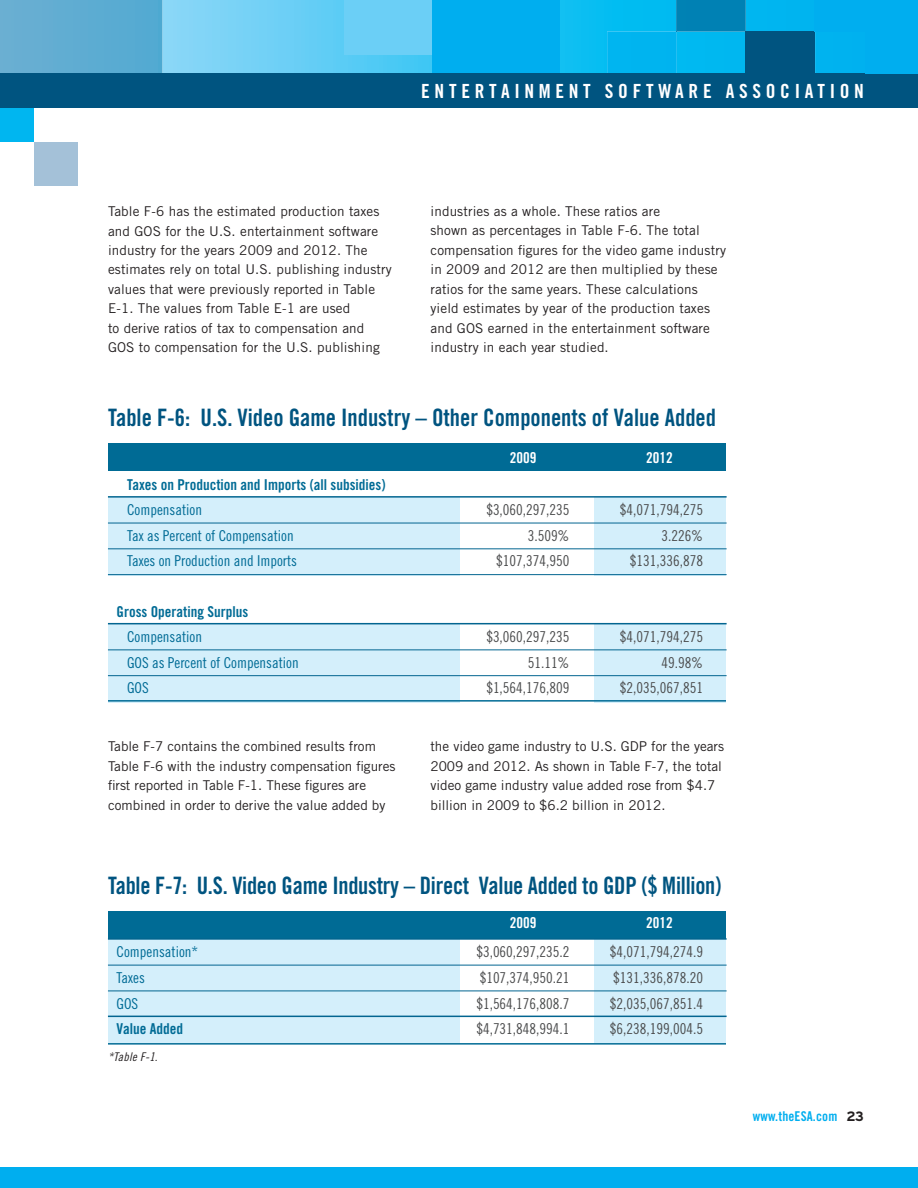
<style>
.page{position:relative;width:918px;height:1188px;background:#fff}
.page>*{position:absolute;margin:0;border:0;box-sizing:border-box;transform-origin:0 0}
.t1{font:24px "Trade Gothic LT Std Bd Cn 20";letter-spacing:-.01em;color:#005480;scale:.95 1}
.t2{font:24px "Trade Gothic LT Std Bd Cn 20";letter-spacing:-.01em;color:#005480;scale:.96 1}
.t3{font:19.5px "Trade Gothic Bold Cond Twenty";letter-spacing:.24em;color:#fff}
.t4{font:15px "Trade Gothic LT Std Cn 18";color:#4b4c4d}
.t5{font:15px "Trade Gothic LT Std Cn 18";color:#006b95}
.t6{font:15px "Trade Gothic LT Std Bd Cn 20";color:#006b95}
.t7{font:15px "Trade Gothic LT Std Bd Cn 20";color:#fff}
.t8{font:13.5px/19.5px "Trade Gothic LT Std";letter-spacing:.01em;color:#231f20}
.t9{font:13.5px "Trade Gothic LT Std Bd Cn 20";letter-spacing:.01em;color:#00aeef}
.t10{font:12px "Trade Gothic LT Std Cn 18 Obl";letter-spacing:.025em;color:#231f20}
.s1{font-family:"Interstate";font-weight:700;color:#231f20}
</style>
<div class="page">
<svg style="left:162px;top:0;width:756px;height:74px;background:#4ac6f2"></svg>
<div style="left:745px;top:31px;width:70px;height:70px;background:#005480"></div>
<svg style="left:607px;top:0;width:139px;height:74px;background:#01aae1"></svg>
<div style="left:432px;top:0;width:127px;height:101px;background:#00aeef"></div>
<svg style="left:0;top:0;width:162px;height:74px;background:#5dabd0"></svg>
<div style="left:814px;top:0;width:104px;height:32px;background:#00aeef"></div>
<div style="left:344px;top:0;width:88px;height:55px;background:#6bcff6"></div>
<div style="left:0;top:74px;width:918px;height:34px;background:#005480"></div>
<div style="left:0;top:1167px;width:918px;height:21px;background:#00aeef"></div>
<div style="left:866px;top:32px;width:52px;height:41px;background:#00aeef"></div>
<div style="left:0;top:108px;width:34px;height:34px;background:#00b6f0"></div>
<div style="left:34px;top:142px;width:43px;height:43px;background:#a4c1d8"></div>
<hr style="left:108px;top:1043px;width:618px;height:2px;background:#006b95">
<div style="left:108px;top:934px;width:351px;height:109px;background:#d4effb"></div>
<div style="left:594px;top:934px;width:132px;height:109px;background:#d4effb"></div>
<div style="left:108px;top:912px;width:618px;height:27px;background:#006b95"></div>
<hr style="left:108px;top:938px;width:619px;height:2px;background:#036590">
<hr style="left:108px;top:965px;width:619px;height:1px;background:#036590">
<hr style="left:108px;top:991px;width:619px;height:1px;background:#036590">
<hr style="left:108px;top:1016px;width:619px;height:1px;background:#036590">
<div style="left:108px;top:497px;width:351px;height:79px;background:#d4effb"></div>
<div style="left:594px;top:497px;width:132px;height:79px;background:#d4effb"></div>
<div style="left:108px;top:624px;width:351px;height:78px;background:#d4effb"></div>
<div style="left:594px;top:624px;width:132px;height:78px;background:#d4effb"></div>
<div style="left:108px;top:443px;width:618px;height:28px;background:#006b95"></div>
<hr style="left:108px;top:700px;width:618px;height:2px;background:#006b95">
<hr style="left:108px;top:496px;width:619px;height:2px;background:#036590">
<hr style="left:108px;top:523px;width:619px;height:1px;background:#036590">
<hr style="left:108px;top:548px;width:619px;height:1px;background:#036590">
<hr style="left:108px;top:574px;width:619px;height:1px;background:#036590">
<hr style="left:108px;top:623px;width:619px;height:1px;background:#036590">
<hr style="left:108px;top:649px;width:619px;height:1px;background:#036590">
<hr style="left:108px;top:675px;width:619px;height:1px;background:#036590">
<h2 class="t3" style="left:421px;top:79px;width:444px">ENTERTAINMENT SOFTWARE ASSOCIATION</h2>
<p class="t8" style="left:108px;top:201px;width:285px">Table F-6 has the estimated production taxes and GOS for the U.S. entertainment software industry for the years 2009 and 2012. The estimates rely on total U.S. publishing industry values that were previously reported in Table E-1. The values from Table E-1 are used<br>to derive ratios of tax to compensation and GOS to compensation for the U.S. publishing</p>
<p class="t8" style="left:431px;top:201px;width:297px">industries as a whole. These ratios are<br>shown as percentages in Table F-6. The total compensation gures for the video game industry in 2009 and 2012 are then multiplied by these ratios for the same years. These calculations yield estimates by year of the production taxes and GOS earned in the entertainment software industry in each year studied.</p>
<h1 class="t2" style="left:108px;top:403px;width:635px">Table F-6: U.S. Video Game Industry – Other Components of Value Added</h1>
<p class="t7" style="left:510px;top:448px;width:28px">2009</p>
<p class="t7" style="left:646px;top:448px;width:28px">2012</p>
<p class="t6" style="left:127px;top:475px;width:260px">Taxes on Production and Imports (all subsidies)</p>
<p class="t5" style="left:127px;top:501px;width:76px">Compensation</p>
<p class="t4" style="left:486px;top:501px;width:85px">$3,060,297,235</p>
<p class="t4" style="left:620px;top:501px;width:85px">$4,071,794,275</p>
<p class="t5" style="left:127px;top:526px;width:168px">Tax as Percent of Compensation</p>
<p class="t4" style="left:528px;top:526px;width:43px">3.509%</p>
<p class="t4" style="left:661px;top:526px;width:43px">3.226%</p>
<p class="t5" style="left:127px;top:552px;width:171px">Taxes on Production and Imports</p>
<p class="t4" style="left:496px;top:552px;width:75px">$107,374,950</p>
<p class="t4" style="left:630px;top:552px;width:75px">$131,336,878</p>
<p class="t6" style="left:117px;top:602px;width:133px">Gross Operating Surplus</p>
<p class="t5" style="left:127px;top:627px;width:76px">Compensation</p>
<p class="t4" style="left:486px;top:627px;width:85px">$3,060,297,235</p>
<p class="t4" style="left:620px;top:627px;width:85px">$4,071,794,275</p>
<p class="t5" style="left:127px;top:653px;width:173px">GOS as Percent of Compensation</p>
<p class="t4" style="left:528px;top:653px;width:43px">51.11%</p>
<p class="t4" style="left:661px;top:653px;width:43px">49.98%</p>
<p class="t5" style="left:127px;top:679px;width:23px">GOS</p>
<p class="t4" style="left:486px;top:679px;width:85px">$1,564,176,809</p>
<p class="t4" style="left:620px;top:679px;width:85px">$2,035,067,851</p>
<p class="t8" style="left:108px;top:736px;width:269px">Table F-7 contains the combined results from</p>
<p class="t8" style="left:108px;top:756px;width:289px">Table F-6 with the industry compensation gures</p>
<p class="t8" style="left:116px;top:775px;width:252px">rst reported in Table F-1. These gures are</p>
<p class="t8" style="left:108px;top:795px;width:279px">combined in order to derive the value added by</p>
<p class="t8" style="left:431px;top:736px;width:295px">the video game industry to U.S. GDP for the years 2009 and 2012. As shown in Table F-7, the total video game industry value added rose from $4.7 billion in 2009 to $6.2 billion in 2012.</p>
<h1 class="t1" style="left:108px;top:871px;width:647px">Table F-7: U.S. Video Game Industry – Direct Value Added to GDP ($ Million)</h1>
<p class="t7" style="left:510px;top:914px;width:28px">2009</p>
<p class="t7" style="left:646px;top:914px;width:28px">2012</p>
<p class="t5" style="left:117px;top:943px;width:83px">Compensation*</p>
<p class="t4" style="left:476px;top:943px;width:95px">$3,060,297,235.2</p>
<p class="t4" style="left:610px;top:943px;width:95px">$4,071,794,274.9</p>
<p class="t5" style="left:117px;top:969px;width:30px">Taxes</p>
<p class="t4" style="left:480px;top:969px;width:91px">$107,374,950.21</p>
<p class="t4" style="left:613px;top:969px;width:91px">$131,336,878.20</p>
<p class="t5" style="left:117px;top:994px;width:23px">GOS</p>
<p class="t4" style="left:476px;top:994px;width:95px">$1,564,176,808.7</p>
<p class="t4" style="left:610px;top:994px;width:95px">$2,035,067,851.4</p>
<p class="t6" style="left:117px;top:1020px;width:68px">Value Added</p>
<p class="t4" style="left:476px;top:1020px;width:95px">$4,731,848,994.1</p>
<p class="t4" style="left:610px;top:1020px;width:95px">$6,238,199,004.5</p>
<p class="t10" style="left:108px;top:1049px;width:51px">*Table F-1.</p>
<p class="t9" style="left:753px;top:1108px;width:113px">www.theESA.com <span class="s1">23</span></p>
</div>
